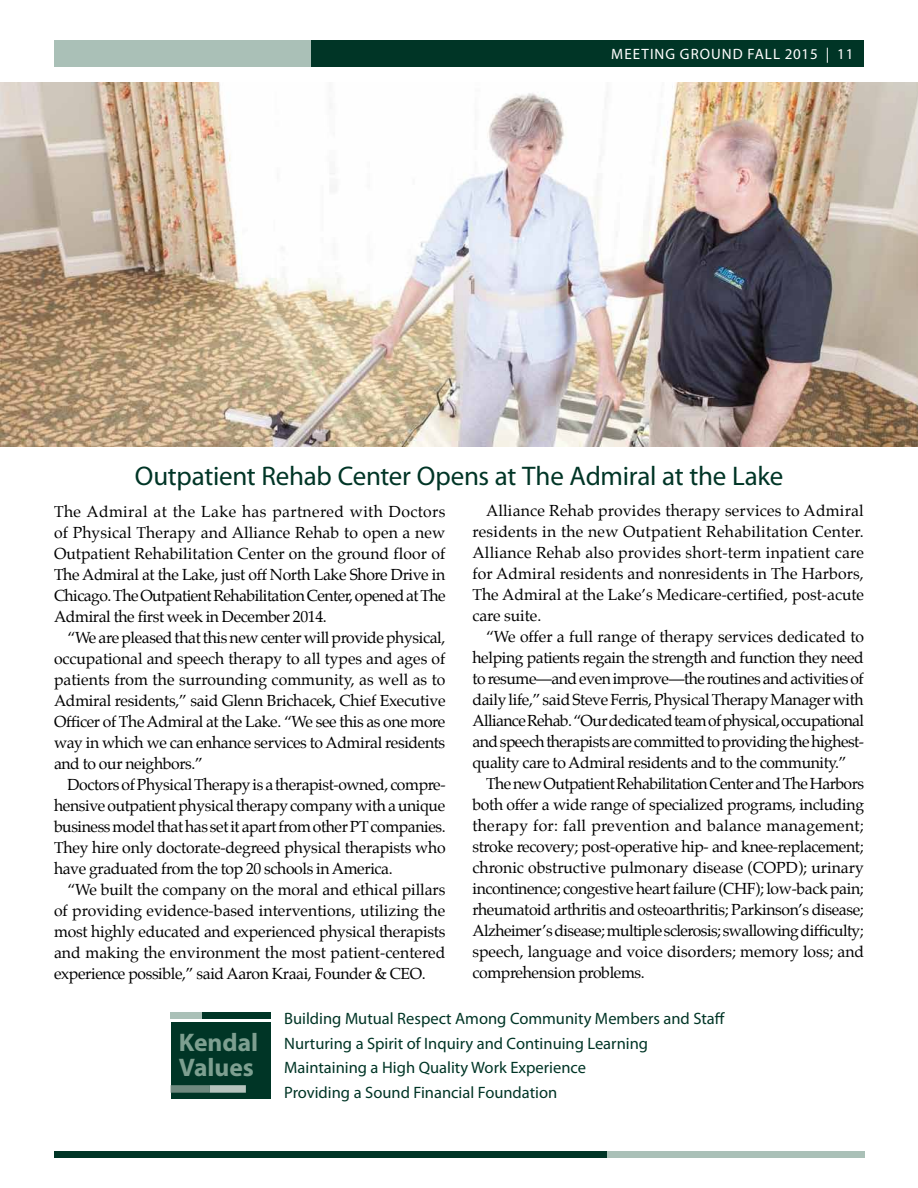
<style>
.page{position:relative;width:918px;height:1188px;background:#fff}
.page>*{position:absolute;margin:0;border:0;box-sizing:border-box;transform-origin:0 0}
.t1{font:27px "Myriad Pro";letter-spacing:-.01em;color:#003526}
.t2{font:700 25.5px/25.5px "Myriad Pro";color:#7d9f90}
.t3{font:16.5px/24.8px "Myriad Pro";color:#003526}
.t4{font:15.75px/21px "Palatino";letter-spacing:-.025em;color:#000;text-align:justify}
.t5{font:15px "Myriad Pro";letter-spacing:.07em;color:#fff}
</style>
<div class="page">
<img style="left:0;top:82px;width:918px;height:365px">
<div style="left:607px;top:1151px;width:257px;height:7px;background:#aac0b7"></div>
<div style="left:54px;top:1151px;width:553px;height:7px;background:#003526"></div>
<div style="left:54px;top:40px;width:257px;height:27px;background:#aac0b7"></div>
<div style="left:311px;top:40px;width:553px;height:27px;background:#003526"></div>
<div style="left:171px;top:1023px;width:100px;height:76px;background:#003526"></div>
<div style="left:209px;top:1085px;width:37px;height:8px;background:#b5c3bd"></div>
<div style="left:171px;top:1085px;width:38px;height:8px;background:#6f897f"></div>
<div style="left:171px;top:1012px;width:31px;height:6px;background:#aac0b7"></div>
<div style="left:202px;top:1012px;width:69px;height:6px;background:#003526"></div>
<p class="t5" style="left:611px;top:45px;width:244px">MEETING GROUND FALL 2015 | 11</p>
<h1 class="t1" style="left:135px;top:460px;width:650px">Outpatient Rehab Center Opens at The Admiral at the Lake</h1>
<p class="t4" style="left:54px;top:501px;width:393px">The Admiral at the Lake has partnered with Doctors of Physical Therapy and Alliance Rehab to open a new Outpatient Rehabilitation Center on the ground floor of The Admiral at the Lake, just off North Lake Shore Drive in Chicago. The Outpatient Rehabilitation Center, opened at The Admiral the first week in December 2014.</p>
<p class="t4" style="left:54px;top:627px;width:393px;text-indent:13px">“We are pleased that this new center will provide physical, occupational and speech therapy to all types and ages of patients from the surrounding community, as well as to Admiral residents,” said Glenn Brichacek, Chief Executive Officer of The Admiral at the Lake. “We see this as one more way in which we can enhance services to Admiral residents and to our neighbors.”</p>
<p class="t4" style="left:54px;top:774px;width:393px;text-indent:13px">Doctors of Physical Therapy is a therapist-owned, compre&shy;hensive outpatient physical therapy company with a unique business model that has set it apart from other PT companies.<br>They hire only doctorate-degreed physical therapists who have graduated from the top 20 schools in America.</p>
<p class="t4" style="left:54px;top:879px;width:393px;text-indent:13px">“We built the company on the moral and ethical pillars of providing evidence-based interventions, utilizing the most highly educated and experienced physical therapists and making the environment the most patient-centered experience possible,” said Aaron Kraai, Founder &amp; CEO.</p>
<p class="t4" style="left:473px;top:500px;width:393px;text-indent:13px">Alliance Rehab provides therapy services to Admiral residents in the new Outpatient Rehabilitation Center.<br>Alliance Rehab also provides short-term inpatient care for Admiral residents and nonresidents in The Harbors, The Admiral at the Lake’s Medicare-certified, post-acute care suite.</p>
<p class="t4" style="left:473px;top:626px;width:393px;text-indent:13px">“We offer a full range of therapy services dedicated to helping patients regain the strength and function they need to resume—and even improve—the routines and activities of daily life,” said Steve Ferris, Physical Therapy Manager with Alliance Rehab. “Our dedicated team of physical, occupational and speech therapists are committed to providing the highest&shy;quality care to Admiral residents and to the community.”</p>
<p class="t4" style="left:473px;top:773px;width:393px;text-indent:13px">The new Outpatient Rehabilitation Center and The Harbors both offer a wide range of specialized programs, including therapy for: fall prevention and balance management; stroke recovery; post-operative hip- and knee-replacement; chronic obstructive pulmonary disease (COPD); urinary incontinence; congestive heart failure (CHF); low-back pain; rheumatoid arthritis and osteoarthritis; Parkinson’s disease; Alzheimer’s disease; multiple sclerosis; swallowing difficulty; speech, language and voice disorders; memory loss; and comprehension problems.</p>
<p class="t3" style="left:284px;top:1006px;width:442px">Building Mutual Respect Among Community Members and Staff Nurturing a Spirit of Inquiry and Continuing Learning Maintaining a High Quality Work Experience<br>Providing a Sound Financial Foundation</p>
<h2 class="t2" style="left:179px;top:1029px;width:81px">Kendal<br>Values</h2>
</div>
